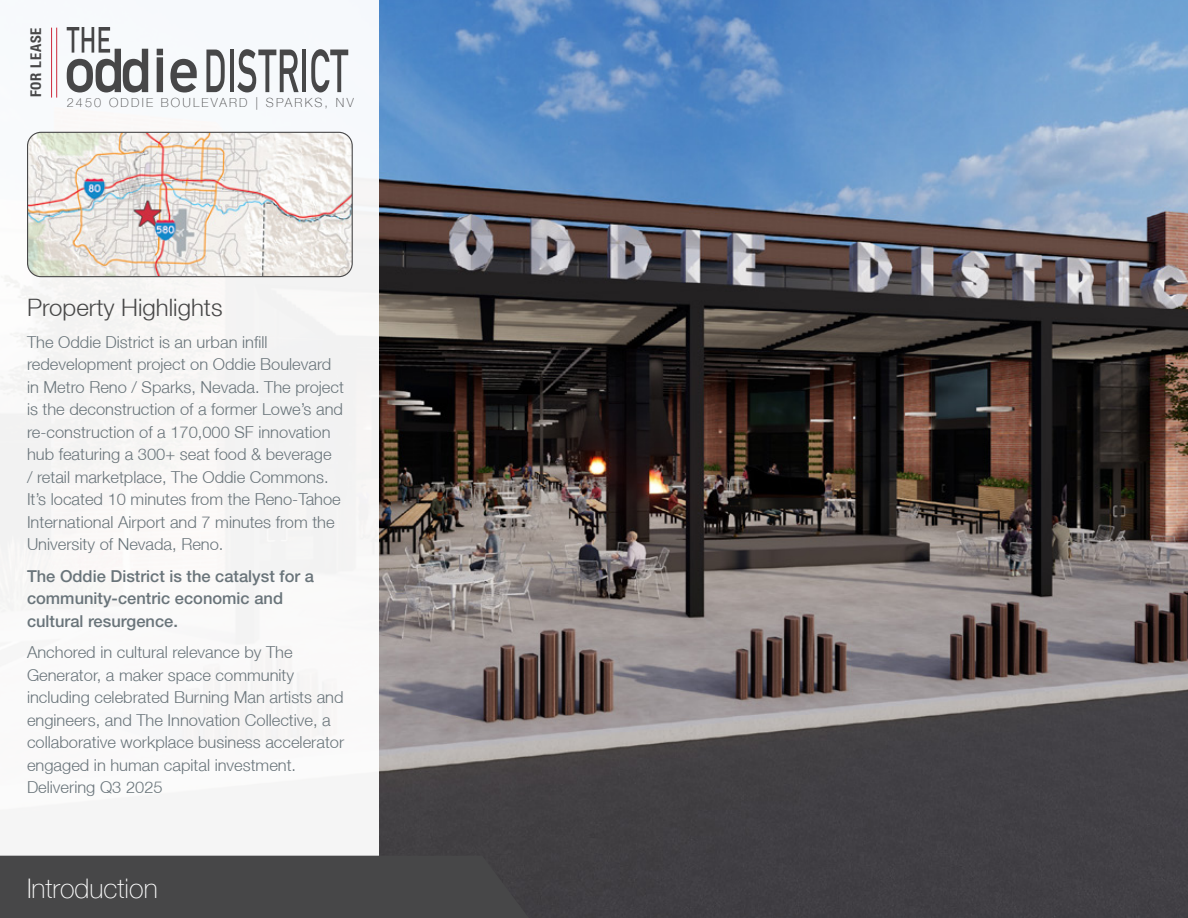
<style>
.page{position:relative;width:1188px;height:918px;background:#fff}
.page>*{position:absolute;margin:0;border:0;box-sizing:border-box;transform-origin:0 0}
.t1{font:100 27px "Helvetica Neue LT";color:#fff}
.t2{font:300 24px "Helvetica Neue LT";color:#474747}
.t3{font:300 16.5px/22.5px "Helvetica Neue LT";color:#69747a}
.t4{font:500 16.5px/22.5px "Helvetica Neue LT Std";color:#69747a}
.t5{font:700 condensed 14.85px "Helvetica Neue LT";letter-spacing:.05em;color:#474748}
.t6{font:100 12.6px "Helvetica Neue LT";letter-spacing:.17em;color:#474748}
</style>
<div class="page">
<img style="left:379px;top:0;width:809px;height:918px">
<div style="left:0;top:0;width:379px;height:918px;background:#f7f7f7"></div>
<img style="left:29px;top:132px;width:322px;height:145px">
<div style="left:27px;top:132px;width:326px;height:145px;border:1px solid #474748;border-radius:14px"></div>
<div style="left:0;top:856px;width:539px;height:62px;background:#474748"></div>
<hr style="left:56px;top:28px;width:1px;height:70px;background:#cf2f40">
<hr style="left:51px;top:28px;width:1px;height:70px;background:#cf2f40">
<svg style="left:67px;top:27px;width:81px;height:66px"></svg>
<svg style="left:157px;top:49px;width:6px;height:43px"></svg>
<svg style="left:170px;top:59px;width:27px;height:34px"></svg>
<svg style="left:206px;top:50px;width:19px;height:42px"></svg>
<hr style="left:230px;top:50px;width:4px;height:42px;background:#474748">
<svg style="left:237px;top:49px;width:62px;height:43px"></svg>
<hr style="left:303px;top:50px;width:3px;height:42px;background:#474748">
<svg style="left:311px;top:49px;width:37px;height:43px"></svg>
<p class="t5" style="left:27px;top:97px;width:71px;rotate:-90deg">FOR LEASE</p>
<p class="t6" style="left:67px;top:96px;width:288px">2450 ODDIE BOULEVARD | SPARKS, NV</p>
<h2 class="t2" style="left:27px;top:293px;width:197px">Property Highlights</h2>
<p class="t3" style="left:27px;top:330px;width:318px">The Oddie District is an urban infill redevelopment project on Oddie Boulevard in Metro Reno / Sparks, Nevada. The project is the deconstruction of a former Lowe’s and re-construction of a 170,000 SF innovation hub featuring a 300+ seat food &amp; beverage<br>/ retail marketplace, The Oddie Commons.<br>It’s located 10 minutes from the Reno-Tahoe International Airport and 7 minutes from the University of Nevada, Reno.</p>
<p class="t4" style="left:27px;top:565px;width:289px">The Oddie District is the catalyst for a community-centric economic and cultural resurgence.</p>
<p class="t3" style="left:27px;top:641px;width:319px">Anchored in cultural relevance by The Generator, a maker space community including celebrated Burning Man artists and engineers, and The Innovation Collective, a collaborative workplace business accelerator engaged in human capital investment.<br>Delivering Q3 2025</p>
<h1 class="t1" style="left:27px;top:873px;width:132px">Introduction</h1>
</div>
